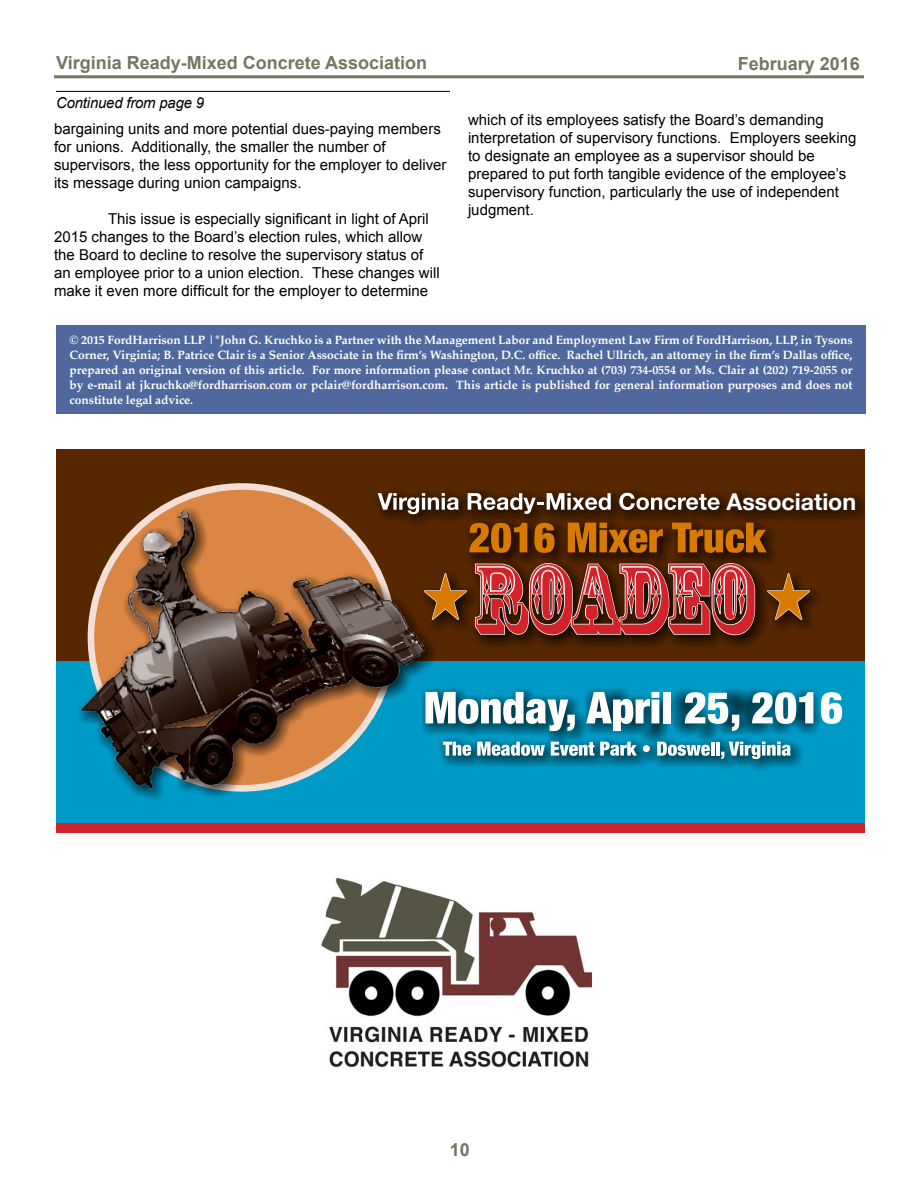
<style>
.page{position:relative;width:918px;height:1188px;background:#fff}
.page>*{position:absolute;margin:0;border:0;box-sizing:border-box;transform-origin:0 0}
.t1{font:700 23.25px "Helvetica Neue";color:#fff}
.t2{font:700 18px "Arial";color:#767662}
.t3{font:15px/18px "Arial";color:#000}
.t4{font:italic 15px "Arial";letter-spacing:-.01em;color:#000}
.t5{font:700 12px/15px "Palatino";letter-spacing:-.005em;color:#fff;text-align:justify}
</style>
<div class="page">
<div style="left:56px;top:614px;width:809px;height:219px;background:#009ac7"></div>
<div style="left:56px;top:450px;width:809px;height:211px;background:#572700"></div>
<svg style="left:450px;top:490px;width:415px;height:156px"></svg>
<svg style="left:450px;top:493px;width:9px;height:21px"></svg>
<svg style="left:468px;top:493px;width:143px;height:21px;background:#826d5c"></svg>
<svg style="left:619px;top:493px;width:101px;height:17px"></svg>
<svg style="left:469px;top:523px;width:58px;height:30px;background:#975200"></svg>
<svg style="left:534px;top:523px;width:21px;height:30px"></svg>
<svg style="left:568px;top:523px;width:95px;height:30px;background:#975200"></svg>
<svg style="left:672px;top:523px;width:95px;height:30px"></svg>
<svg style="left:475px;top:563px;width:280px;height:72px;background:#a44541"></svg>
<div style="left:56px;top:823px;width:809px;height:10px;background:#d2232a"></div>
<svg style="left:450px;top:688px;width:371px;height:82px"></svg>
<svg style="left:450px;top:692px;width:125px;height:39px;background:#76adbd"></svg>
<svg style="left:586px;top:692px;width:73px;height:39px;background:#7fb0bf"></svg>
<div style="left:663px;top:692px;width:8px;height:31px;background:#fff"></div>
<svg style="left:685px;top:692px;width:54px;height:39px;background:#76acbc"></svg>
<svg style="left:752px;top:692px;width:61px;height:32px;background:#9abec8"></svg>
<svg style="left:821px;top:692px;width:21px;height:32px"></svg>
<svg style="left:450px;top:742px;width:21px;height:14px"></svg>
<svg style="left:477px;top:742px;width:68px;height:14px"></svg>
<svg style="left:551px;top:742px;width:43px;height:14px"></svg>
<svg style="left:600px;top:742px;width:37px;height:14px"></svg>
<svg style="left:643px;top:745px;width:7px;height:7px"></svg>
<svg style="left:657px;top:742px;width:53px;height:14px"></svg>
<hr style="left:711px;top:742px;width:3px;height:14px;background:#fff">
<hr style="left:716px;top:742px;width:3px;height:14px;background:#fff">
<svg style="left:721px;top:742px;width:70px;height:17px"></svg>
<img style="left:79px;top:483px;width:371px;height:317px">
<hr style="left:54px;top:75px;width:810px;height:3px;background:#767662">
<div style="left:56px;top:325px;width:810px;height:88px;background:#51689e"></div>
<img style="left:321px;top:878px;width:272px;height:190px">
<hr style="left:56px;top:91px;width:394px;height:1px;background:#000">
<svg style="left:424px;top:573px;width:43px;height:47px"></svg>
<svg style="left:767px;top:573px;width:43px;height:47px"></svg>
<p class="t2" style="left:56px;top:51px;width:373px">Virginia Ready-Mixed Concrete Association</p>
<p class="t2" style="left:738px;top:52px;width:124px">February 2016</p>
<p class="t4" style="left:56px;top:93px;width:150px">Continued from page 9</p>
<p class="t3" style="left:54px;top:120px;width:394px">bargaining units and more potential dues-paying members for unions. Additionally, the smaller the number of supervisors, the less opportunity for the employer to deliver its message during union campaigns.</p>
<p class="t3" style="left:54px;top:210px;width:387px;text-indent:54px">This issue is especially significant in light of April 2015 changes to the Board’s election rules, which allow the Board to decline to resolve the supervisory status of an employee prior to a union election. These changes will make it even more difficult for the employer to determine</p>
<p class="t3" style="left:468px;top:111px;width:390px">which of its employees satisfy the Board’s demanding interpretation of supervisory functions. Employers seeking to designate an employee as a supervisor should be prepared to put forth tangible evidence of the employee’s supervisory function, particularly the use of independent judgment.</p>
<p class="t5" style="left:70px;top:332px;width:785px">© 2015 FordHarrison LLP |*John G. Kruchko is a Partner with the Management Labor and Employment Law Firm of FordHarrison, LLP, in Tysons Corner, Virginia; B. Patrice Clair is a Senior Associate in the firm’s Washington, D.C. office. Rachel Ullrich, an attorney in the firm’s Dallas office, prepared an original version of this article. For more information please contact Mr. Kruchko at (703) 734-0554 or Ms. Clair at (202) 719-2055 or by e-mail at jkruchko@fordharrison.com or pclair@fordharrison.com. This article is published for general information purposes and does not constitute legal advice.</p>
<p class="t2" style="left:450px;top:1137px;width:22px">10</p>
<h1 class="t1" style="left:727px;top:483px;width:131px">Association</h1>
</div>
